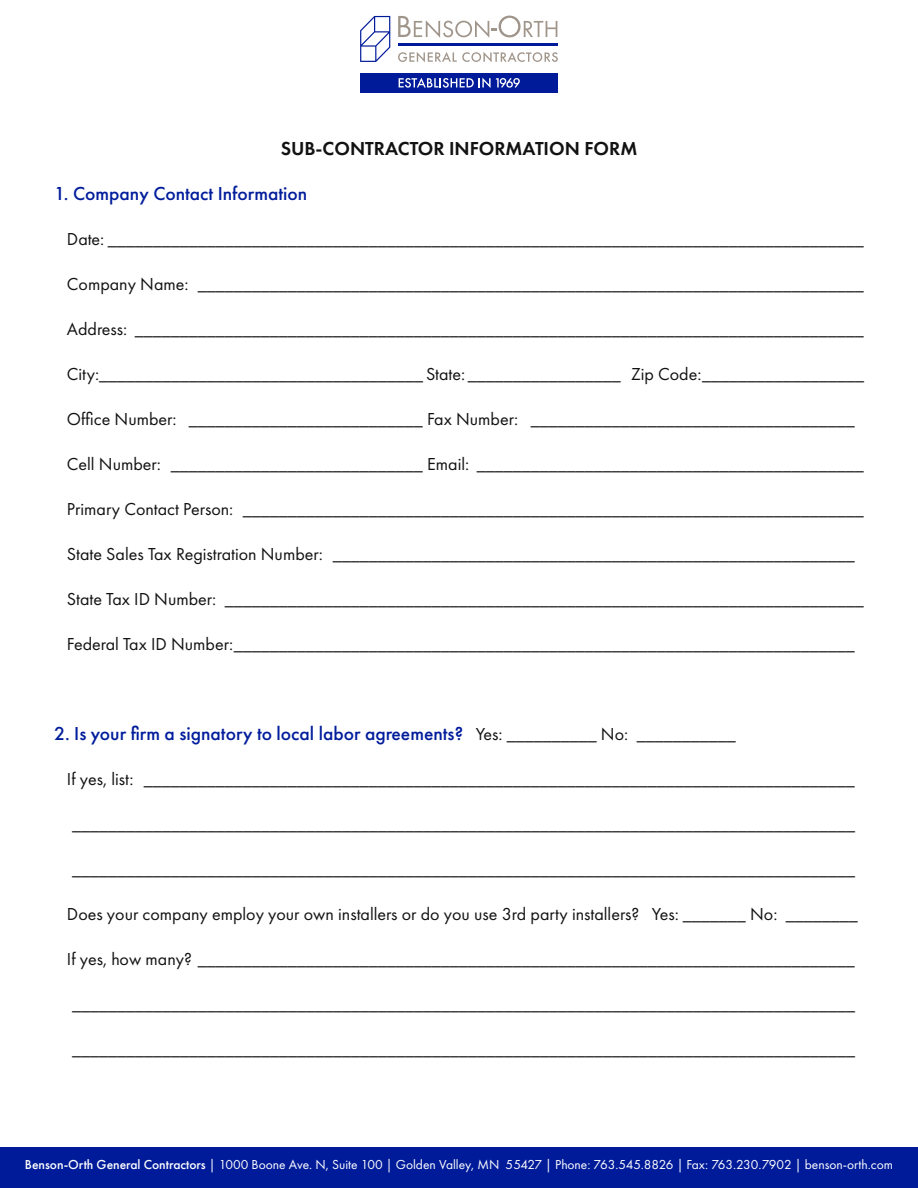
<style>
.page{position:relative;width:918px;height:1188px;background:#fff}
.page>*{position:absolute;margin:0;border:0;box-sizing:border-box;transform-origin:0 0}
.Section_header{font:500 19.5px "Futura PT";color:#001c9b}
.t1{font:600 19.5px "Futura PT";color:#121212}
.Form_Area{font:18px "Futura PT";color:#121212}
.t2{font:13.5px "Futura PT";color:#fff}
.s1{font-weight:400;font-size:18px;color:#121212}
.s2{font-weight:500}
</style>
<div class="page">
<div style="left:0;top:1148px;width:918px;height:40px;background:#001b9a"></div>
<svg style="left:398px;top:52px;width:160px;height:10px"></svg>
<svg style="left:398px;top:16px;width:159px;height:22px"></svg>
<hr style="left:398px;top:44px;width:160px;height:2px;background:#001b9a">
<svg style="left:360px;top:16px;width:30px;height:46px"></svg>
<div style="left:360px;top:73px;width:198px;height:19px;background:#001b9a"></div>
<svg style="left:399px;top:78px;width:121px;height:10px"></svg>
<p class="t1" style="left:281px;top:137px;width:358px">SUB-CONTRACTOR INFORMATION FORM</p>
<p class="Section_header" style="left:54px;top:182px;width:255px">1. Company Contact Information</p>
<p class="Form_Area" style="left:67px;top:229px;width:799px">Date: ____________________________________________________________________________________</p>
<p class="Form_Area" style="left:67px;top:274px;width:799px">Company Name: __________________________________________________________________________</p>
<p class="Form_Area" style="left:67px;top:319px;width:799px">Address: _________________________________________________________________________________</p>
<p class="Form_Area" style="left:67px;top:364px;width:799px">City:____________________________________ State: _________________ Zip Code:__________________</p>
<p class="Form_Area" style="left:67px;top:409px;width:790px">Office Number: __________________________ Fax Number: ____________________________________</p>
<p class="Form_Area" style="left:67px;top:454px;width:799px">Cell Number: ____________________________ Email: ___________________________________________</p>
<p class="Form_Area" style="left:67px;top:499px;width:799px">Primary Contact Person: _____________________________________________________________________</p>
<p class="Form_Area" style="left:67px;top:544px;width:790px">State Sales Tax Registration Number: __________________________________________________________</p>
<p class="Form_Area" style="left:67px;top:589px;width:799px">State Tax ID Number: _______________________________________________________________________</p>
<p class="Form_Area" style="left:67px;top:634px;width:790px">Federal Tax ID Number:_____________________________________________________________________</p>
<p class="Section_header" style="left:54px;top:722px;width:683px">2. Is your firm a signatory to local labor agreements? <span class="s1">Yes: __________ No: ___________</span></p>
<p class="Form_Area" style="left:67px;top:769px;width:790px">If yes, list: _______________________________________________________________________________</p>
<p class="Form_Area" style="left:72px;top:814px;width:784px">_______________________________________________________________________________________</p>
<p class="Form_Area" style="left:72px;top:859px;width:784px">_______________________________________________________________________________________</p>
<p class="Form_Area" style="left:67px;top:904px;width:792px">Does your company employ your own installers or do you use 3rd party installers? Yes: _______ No: ________</p>
<p class="Form_Area" style="left:67px;top:949px;width:790px">If yes, how many? _________________________________________________________________________</p>
<p class="Form_Area" style="left:72px;top:994px;width:784px">_______________________________________________________________________________________</p>
<p class="Form_Area" style="left:72px;top:1039px;width:784px">_______________________________________________________________________________________</p>
<p class="t2" style="left:25px;top:1157px;width:870px"><span class="s2">Benson-Orth General Contractors</span> | 1000 Boone Ave. N, Suite 100 | Golden Valley, MN 55427 | Phone: 763.545.8826 | Fax: 763.230.7902 | benson-orth.com</p>
</div>
